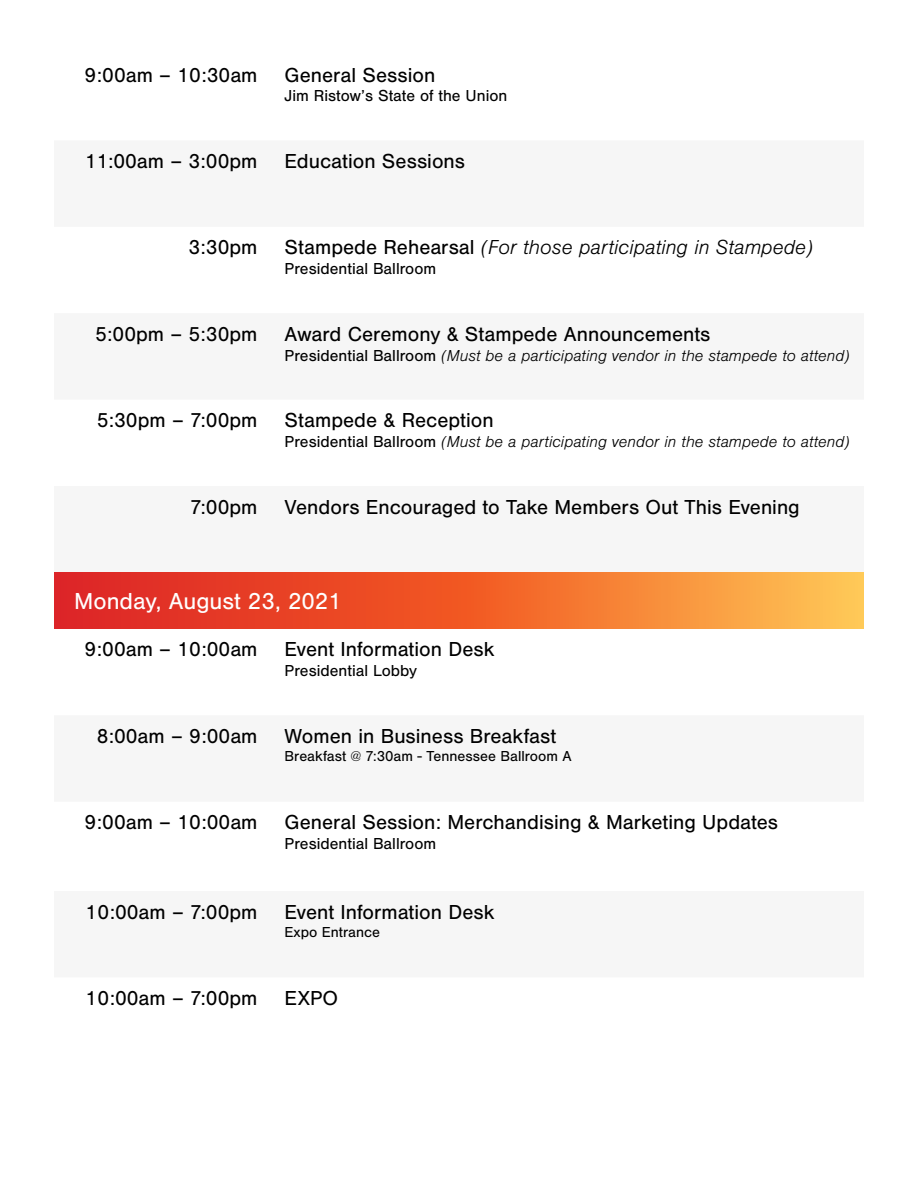
<style>
.page{position:relative;width:918px;height:1188px;background:#fff}
.page>*{position:absolute;margin:0;border:0;box-sizing:border-box;transform-origin:0 0}
.t1{font:24px "Nimbus San";color:#fff}
.t2{font:21px "Nimbus San";color:#000}
.t3{font:italic 300 21px "Nimbus San";color:#000}
.t4{font:italic 300 16.5px "Nimbus San";color:#000}
.t5{font:16.5px "Nimbus San";color:#000}
.t6{font:15px "Nimbus San";color:#000}
.s1{font-weight:400;font-style:normal}
</style>
<div class="page">
<svg style="left:54px;top:572px;width:810px;height:57px;background:#ef6630"></svg>
<p class="t2" style="left:85px;top:63px;width:174px">9:00am – 10:30am</p>
<p class="t2" style="left:285px;top:63px;width:152px">General Session</p>
<p class="t5" style="left:285px;top:87px;width:224px">Jim Ristow’s State of the Union</p>
<p class="t2" style="left:85px;top:149px;width:174px">11:00am – 3:00pm</p>
<p class="t2" style="left:285px;top:149px;width:182px">Education Sessions</p>
<p class="t2" style="left:188px;top:236px;width:71px">3:30pm</p>
<p class="t3" style="left:285px;top:236px;width:530px"><span class="s1">Stampede Rehearsal</span> (For those participating in Stampede)</p>
<p class="t5" style="left:285px;top:260px;width:153px">Presidential Ballroom</p>
<p class="t2" style="left:95px;top:322px;width:164px">5:00pm – 5:30pm</p>
<p class="t2" style="left:285px;top:322px;width:427px">Award Ceremony &amp; Stampede Announcements</p>
<p class="t4" style="left:285px;top:346px;width:567px"><span class="s1">Presidential Ballroom</span> (Must be a participating vendor in the stampede to attend)</p>
<p class="t2" style="left:97px;top:409px;width:162px">5:30pm – 7:00pm</p>
<p class="t2" style="left:285px;top:409px;width:211px">Stampede &amp; Reception</p>
<p class="t4" style="left:285px;top:433px;width:567px"><span class="s1">Presidential Ballroom</span> (Must be a participating vendor in the stampede to attend)</p>
<p class="t2" style="left:190px;top:495px;width:69px">7:00pm</p>
<p class="t2" style="left:285px;top:495px;width:517px">Vendors Encouraged to Take Members Out This Evening</p>
<p class="t1" style="left:74px;top:588px;width:269px">Monday, August 23, 2021</p>
<p class="t2" style="left:85px;top:638px;width:174px">9:00am – 10:00am</p>
<p class="t2" style="left:285px;top:638px;width:211px">Event Information Desk</p>
<p class="t5" style="left:285px;top:662px;width:134px">Presidential Lobby</p>
<p class="t2" style="left:97px;top:724px;width:162px">8:00am – 9:00am</p>
<p class="t2" style="left:285px;top:724px;width:273px">Women in Business Breakfast</p>
<p class="t6" style="left:285px;top:748px;width:289px">Breakfast @ 7:30am - Tennessee Ballroom A</p>
<p class="t2" style="left:85px;top:811px;width:174px">9:00am – 10:00am</p>
<p class="t2" style="left:285px;top:811px;width:495px">General Session: Merchandising &amp; Marketing Updates</p>
<p class="t5" style="left:285px;top:834px;width:153px">Presidential Ballroom</p>
<p class="t2" style="left:86px;top:900px;width:173px">10:00am – 7:00pm</p>
<p class="t2" style="left:285px;top:900px;width:211px">Event Information Desk</p>
<p class="t6" style="left:285px;top:923px;width:97px">Expo Entrance</p>
<p class="t2" style="left:86px;top:986px;width:173px">10:00am – 7:00pm</p>
<p class="t2" style="left:285px;top:986px;width:55px">EXPO</p>
</div>
